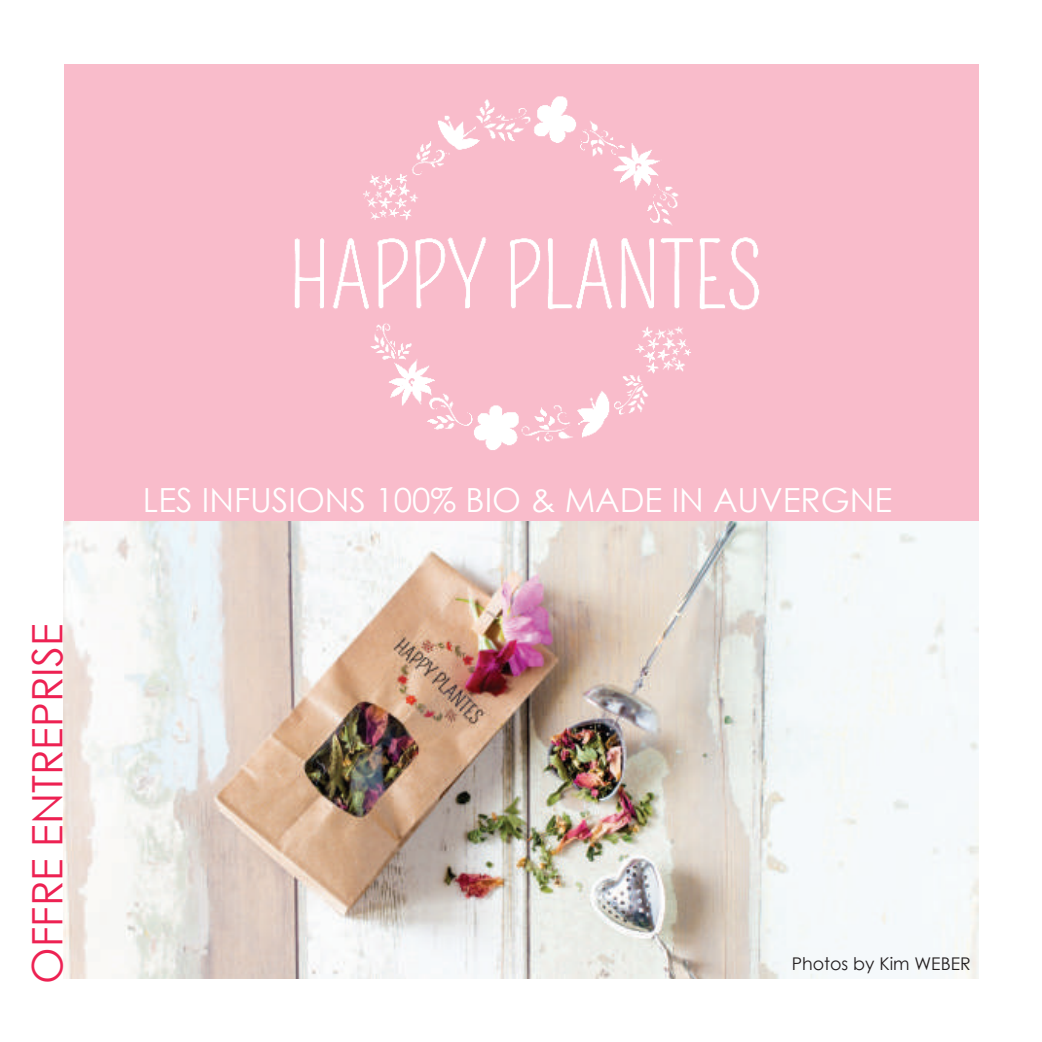
<style>
.page{position:relative;width:1042px;height:1042px;background:#fff}
.page>*{position:absolute;margin:0;border:0;box-sizing:border-box;transform-origin:0 0}
.t1{font:42px "Century Gothic";color:#ed2152}
.t2{font:33.25px "Century Gothic";color:#fff}
.t3{font:17.5px "Century Gothic";color:#231f20}
</style>
<div class="page">
<img style="left:63px;top:521px;width:916px;height:458px">
<div style="left:64px;top:64px;width:914px;height:456px;background:#f9bccb"></div>
<img style="left:251px;top:96px;width:550px;height:460px">
<p class="t1" style="left:22px;top:983px;width:361px;rotate:-90deg">OFFRE ENTREPRISE</p>
<p class="t2" style="left:143px;top:479px;width:751px">LES INFUSIONS 100% BIO &amp; MADE IN AUVERGNE</p>
<p class="t3" style="left:791px;top:951px;width:181px">Photos by Kim WEBER</p>
</div>
